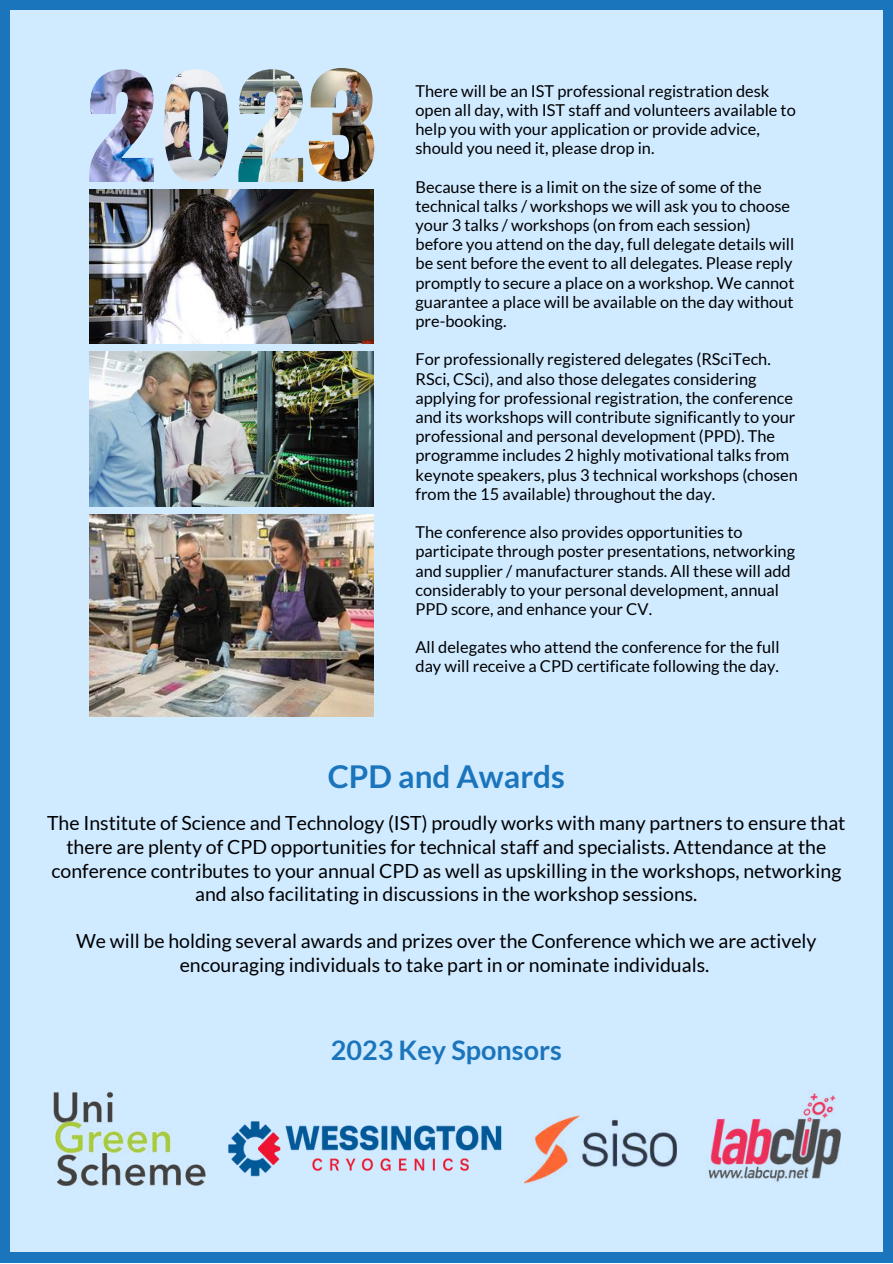
<style>
.page{position:relative;width:893px;height:1264px;background:#fff}
.page>*{position:absolute;margin:0;border:0;box-sizing:border-box;transform-origin:0 0}
.t1{font:700 31.5px "Lato";color:#1b75bc}
.t2{font:700 27px "Lato";color:#1b75bc}
.t3{font:19.5px/23.5px "Lato";color:#000;text-align:center}
.t4{font:16.35px/19.2px "Lato";color:#000}
</style>
<div class="page">
<div style="left:0;top:0;width:892px;height:1262px;background:#1b75bc"></div>
<div style="left:10px;top:11px;width:872px;height:1240px;background:#d0eaff"></div>
<img style="left:89px;top:189px;width:285px;height:154px">
<img style="left:89px;top:351px;width:285px;height:155px">
<img style="left:89px;top:514px;width:285px;height:203px">
<img style="left:89px;top:69px;width:65px;height:113px">
<img style="left:164px;top:69px;width:64px;height:113px">
<img style="left:309px;top:68px;width:65px;height:113px">
<img style="left:238px;top:69px;width:65px;height:113px">
<img style="left:53px;top:1091px;width:61px;height:29px">
<img style="left:55px;top:1120px;width:116px;height:33px">
<img style="left:57px;top:1153px;width:148px;height:33px">
<img style="left:708px;top:1091px;width:133px;height:91px">
<img style="left:524px;top:1115px;width:152px;height:68px">
<img style="left:228px;top:1121px;width:274px;height:56px">
<p class="t4" style="left:415px;top:81px;width:382px">There will be an IST professional registration desk open all day, with IST staff and volunteers available to help you with your application or provide advice, should you need it, please drop in.</p>
<p class="t4" style="left:415px;top:177px;width:380px">Because there is a limit on the size of some of the technical talks / workshops we will ask you to choose your 3 talks / workshops (on from each session) before you attend on the day, full delegate details will be sent before the event to all delegates. Please reply promptly to secure a place on a workshop. We cannot guarantee a place will be available on the day without pre-booking.</p>
<p class="t4" style="left:415px;top:349px;width:384px">For professionally registered delegates (RSciTech.<br>RSci, CSci), and also those delegates considering applying for professional registration, the conference and its workshops will contribute significantly to your professional and personal development (PPD). The programme includes 2 highly motivational talks from keynote speakers, plus 3 technical workshops (chosen from the 15 available) throughout the day.</p>
<p class="t4" style="left:415px;top:522px;width:381px">The conference also provides opportunities to participate through poster presentations, networking and supplier / manufacturer stands. All these will add considerably to your personal development, annual PPD score, and enhance your CV.</p>
<p class="t4" style="left:415px;top:637px;width:365px">All delegates who attend the conference for the full day will receive a CPD certificate following the day.</p>
<h1 class="t1" style="left:328px;top:757px;width:238px">CPD and Awards</h1>
<p class="t3" style="left:47px;top:811px;width:799px">The Institute of Science and Technology (IST) proudly works with many partners to ensure that there are plenty of CPD opportunities for technical staff and specialists. Attendance at the conference contributes to your annual CPD as well as upskilling in the workshops, networking and also facilitating in discussions in the workshop sessions.</p>
<p class="t3" style="left:76px;top:928px;width:742px">We will be holding several awards and prizes over the Conference which we are actively encouraging individuals to take part in or nominate individuals.</p>
<h2 class="t2" style="left:331px;top:1033px;width:232px">2023 Key Sponsors</h2>
</div>
